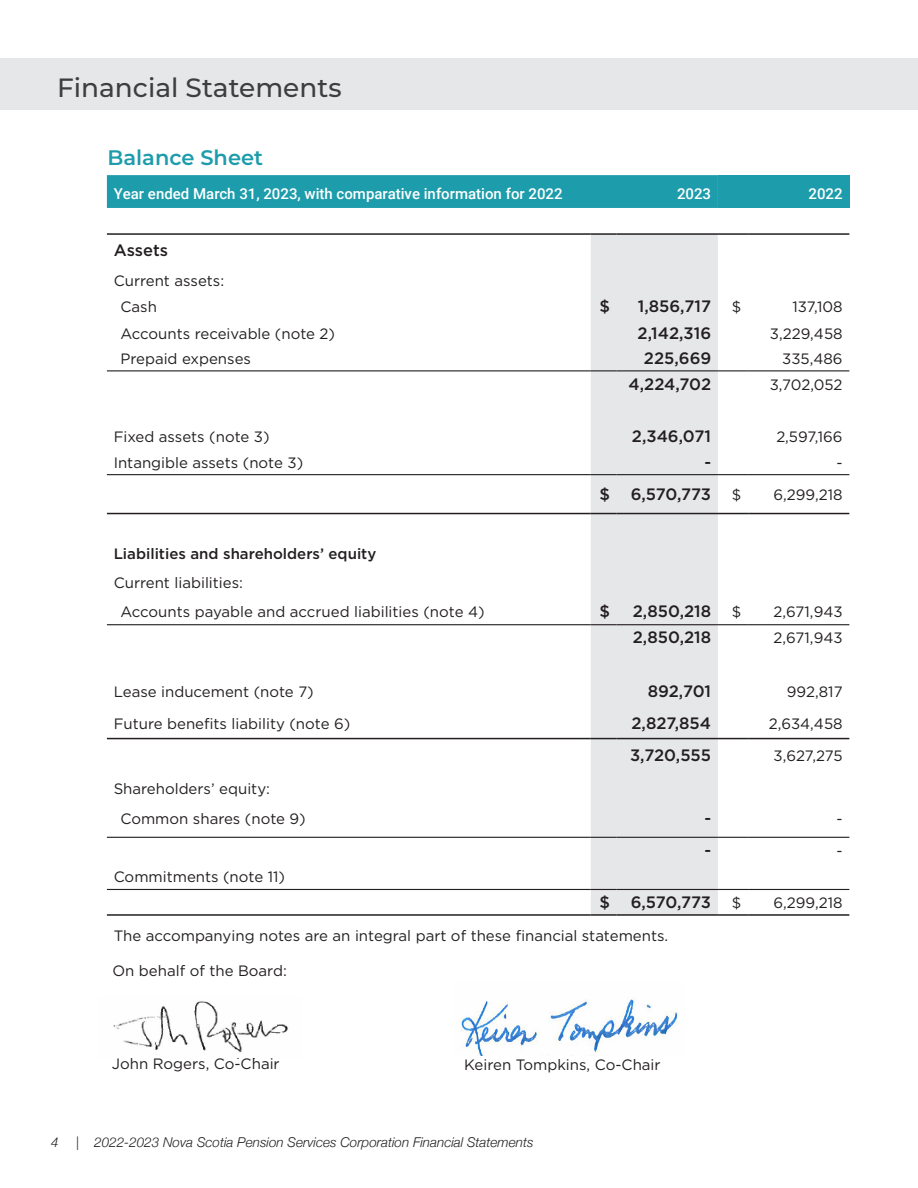
<style>
.page{position:relative;width:918px;height:1188px;background:#fff}
.page>*{position:absolute;margin:0;border:0;box-sizing:border-box;transform-origin:0 0}
.t1{font:500 26.4px "Montserrat";color:#3e3e3f}
._2022_-_Fin_State_-_Main_title{font:600 21px "Montserrat";color:#1d9cab}
._2022_Fin_State_-_Med_Column{font:500 16.5px "Gotham";color:#231f20}
._2022_Fin_State_-_Med{font:500 16.5px "Gotham";color:#231f20}
._2022_-_body_text{font:15px "Gotham";color:#231f20}
._2022_Fin_Statement_-_right_column{font:15px "Gotham";color:#231f20}
._2022_Fin_Statement_-_chart_title{font:500 15px "Roboto";color:#fff}
._2022_Fin_State_-_Med-2{font:500 15px "Gotham";color:#231f20}
._2022_-_board_name{font:15px "Gotham";color:#231f20}
._2020_Fin_statement_-_Column_title{font:500 15px "Roboto";color:#fff}
.t2{font:italic 300 13.5px "Helvetica Neue";color:#231f20}
</style>
<div class="page">
<img style="left:113px;top:1001px;width:175px;height:58px">
<div style="left:107px;top:175px;width:611px;height:33px;background:#1d9cab"></div>
<div style="left:718px;top:175px;width:131px;height:33px;background:#1d9cab"></div>
<div style="left:591px;top:235px;width:127px;height:679px;background:#e6e7e9"></div>
<hr style="left:107px;top:624px;width:484px;height:1px;background:#231f20">
<svg style="left:591px;top:624px;width:26px;height:1px"></svg>
<hr style="left:617px;top:624px;width:101px;height:1px;background:#231f20">
<hr style="left:718px;top:624px;width:30px;height:1px;background:#231f20">
<hr style="left:748px;top:624px;width:101px;height:1px;background:#231f20">
<hr style="left:107px;top:233px;width:484px;height:2px;background:#231f20">
<hr style="left:591px;top:233px;width:26px;height:2px;background:#231f20">
<hr style="left:617px;top:233px;width:101px;height:2px;background:#231f20">
<hr style="left:718px;top:233px;width:30px;height:2px;background:#231f20">
<hr style="left:748px;top:233px;width:101px;height:2px;background:#231f20">
<hr style="left:107px;top:914px;width:484px;height:2px;background:#231f20">
<hr style="left:591px;top:914px;width:26px;height:2px;background:#231f20">
<hr style="left:617px;top:914px;width:101px;height:2px;background:#231f20">
<hr style="left:718px;top:914px;width:30px;height:2px;background:#231f20">
<hr style="left:748px;top:914px;width:101px;height:2px;background:#231f20">
<hr style="left:107px;top:370px;width:484px;height:1px;background:#231f20">
<svg style="left:591px;top:370px;width:26px;height:1px"></svg>
<hr style="left:617px;top:370px;width:101px;height:1px;background:#231f20">
<hr style="left:718px;top:370px;width:30px;height:1px;background:#231f20">
<hr style="left:748px;top:370px;width:101px;height:1px;background:#231f20">
<hr style="left:107px;top:474px;width:484px;height:1px;background:#231f20">
<svg style="left:591px;top:474px;width:26px;height:1px"></svg>
<hr style="left:617px;top:474px;width:101px;height:1px;background:#231f20">
<hr style="left:718px;top:474px;width:30px;height:1px;background:#231f20">
<hr style="left:748px;top:474px;width:101px;height:1px;background:#231f20">
<hr style="left:107px;top:513px;width:484px;height:1px;background:#231f20">
<svg style="left:591px;top:513px;width:26px;height:1px"></svg>
<hr style="left:617px;top:513px;width:101px;height:1px;background:#231f20">
<hr style="left:718px;top:513px;width:30px;height:1px;background:#231f20">
<hr style="left:748px;top:513px;width:101px;height:1px;background:#231f20">
<hr style="left:107px;top:738px;width:484px;height:1px;background:#231f20">
<svg style="left:591px;top:738px;width:26px;height:1px"></svg>
<hr style="left:617px;top:738px;width:101px;height:1px;background:#231f20">
<hr style="left:718px;top:738px;width:30px;height:1px;background:#231f20">
<hr style="left:748px;top:738px;width:101px;height:1px;background:#231f20">
<hr style="left:107px;top:837px;width:484px;height:1px;background:#231f20">
<svg style="left:591px;top:837px;width:26px;height:1px"></svg>
<hr style="left:617px;top:837px;width:101px;height:1px;background:#231f20">
<hr style="left:718px;top:837px;width:30px;height:1px;background:#231f20">
<hr style="left:748px;top:837px;width:101px;height:1px;background:#231f20">
<hr style="left:107px;top:889px;width:484px;height:1px;background:#231f20">
<svg style="left:591px;top:889px;width:26px;height:1px"></svg>
<hr style="left:617px;top:889px;width:101px;height:1px;background:#231f20">
<hr style="left:718px;top:889px;width:30px;height:1px;background:#231f20">
<hr style="left:748px;top:889px;width:101px;height:1px;background:#231f20">
<div style="left:0;top:59px;width:918px;height:51px;background:#e6e7e9"></div>
<img style="left:461px;top:999px;width:217px;height:57px">
<p class="t1" style="left:57px;top:69px;width:286px">Financial Statements</p>
<p class="_2022_-_Fin_State_-_Main_title" style="left:108px;top:143px;width:157px">Balance Sheet</p>
<p class="_2022_Fin_Statement_-_chart_title" style="left:114px;top:184px;width:450px">Year ended March 31, 2023, with comparative information for 2022</p>
<p class="_2020_Fin_statement_-_Column_title" style="left:677px;top:184px;width:36px">2023</p>
<p class="_2020_Fin_statement_-_Column_title" style="left:809px;top:184px;width:36px">2022</p>
<p class="_2022_Fin_State_-_Med" style="left:114px;top:240px;width:56px">Assets</p>
<p class="_2022_-_body_text" style="left:114px;top:271px;width:112px">Current assets:</p>
<p class="_2022_-_body_text" style="left:120px;top:297px;width:38px">Cash</p>
<p class="_2022_Fin_State_-_Med_Column" style="left:599px;top:295px;width:12px">$</p>
<p class="_2022_Fin_State_-_Med_Column" style="left:638px;top:295px;width:75px">1,856,717</p>
<p class="_2022_Fin_Statement_-_right_column" style="left:732px;top:297px;width:11px">$</p>
<p class="_2022_Fin_Statement_-_right_column" style="left:793px;top:297px;width:52px">137,108</p>
<p class="_2022_-_body_text" style="left:120px;top:324px;width:216px">Accounts receivable (note 2)</p>
<p class="_2022_Fin_State_-_Med_Column" style="left:638px;top:322px;width:75px">2,142,316</p>
<p class="_2022_Fin_Statement_-_right_column" style="left:770px;top:324px;width:74px">3,229,458</p>
<p class="_2022_-_body_text" style="left:120px;top:349px;width:132px">Prepaid expenses</p>
<p class="_2022_Fin_State_-_Med_Column" style="left:644px;top:348px;width:69px">225,669</p>
<p class="_2022_Fin_Statement_-_right_column" style="left:782px;top:349px;width:62px">335,486</p>
<p class="_2022_Fin_State_-_Med_Column" style="left:629px;top:373px;width:84px">4,224,702</p>
<p class="_2022_Fin_Statement_-_right_column" style="left:770px;top:375px;width:74px">3,702,052</p>
<p class="_2022_-_body_text" style="left:114px;top:427px;width:157px">Fixed assets (note 3)</p>
<p class="_2022_Fin_State_-_Med_Column" style="left:632px;top:425px;width:81px">2,346,071</p>
<p class="_2022_Fin_Statement_-_right_column" style="left:776px;top:427px;width:68px">2,597,166</p>
<p class="_2022_-_body_text" style="left:114px;top:453px;width:191px">Intangible assets (note 3)</p>
<p class="_2022_Fin_State_-_Med_Column" style="left:704px;top:451px;width:8px">-</p>
<p class="_2022_Fin_Statement_-_right_column" style="left:837px;top:453px;width:8px">-</p>
<p class="_2022_Fin_State_-_Med_Column" style="left:599px;top:483px;width:12px">$</p>
<p class="_2022_Fin_State_-_Med_Column" style="left:631px;top:483px;width:82px">6,570,773</p>
<p class="_2022_Fin_Statement_-_right_column" style="left:732px;top:485px;width:11px">$</p>
<p class="_2022_Fin_Statement_-_right_column" style="left:774px;top:485px;width:71px">6,299,218</p>
<p class="_2022_Fin_State_-_Med-2" style="left:114px;top:544px;width:264px">Liabilities and shareholders’ equity</p>
<p class="_2022_-_body_text" style="left:114px;top:573px;width:131px">Current liabilities:</p>
<p class="_2022_-_body_text" style="left:120px;top:602px;width:366px">Accounts payable and accrued liabilities (note 4)</p>
<p class="_2022_Fin_State_-_Med_Column" style="left:599px;top:601px;width:12px">$</p>
<p class="_2022_Fin_State_-_Med_Column" style="left:633px;top:601px;width:80px">2,850,218</p>
<p class="_2022_Fin_Statement_-_right_column" style="left:732px;top:602px;width:11px">$</p>
<p class="_2022_Fin_Statement_-_right_column" style="left:773px;top:602px;width:71px">2,671,943</p>
<p class="_2022_Fin_State_-_Med_Column" style="left:633px;top:627px;width:80px">2,850,218</p>
<p class="_2022_Fin_Statement_-_right_column" style="left:773px;top:629px;width:71px">2,671,943</p>
<p class="_2022_-_body_text" style="left:114px;top:682px;width:202px">Lease inducement (note 7)</p>
<p class="_2022_Fin_State_-_Med_Column" style="left:648px;top:680px;width:65px">892,701</p>
<p class="_2022_Fin_Statement_-_right_column" style="left:787px;top:682px;width:57px">992,817</p>
<p class="_2022_-_body_text" style="left:114px;top:714px;width:238px">Future benefits liability (note 6)</p>
<p class="_2022_Fin_State_-_Med_Column" style="left:631px;top:712px;width:81px">2,827,854</p>
<p class="_2022_Fin_Statement_-_right_column" style="left:769px;top:714px;width:75px">2,634,458</p>
<p class="_2022_Fin_State_-_Med_Column" style="left:630px;top:745px;width:83px">3,720,555</p>
<p class="_2022_Fin_Statement_-_right_column" style="left:774px;top:746px;width:71px">3,627,275</p>
<p class="_2022_-_body_text" style="left:114px;top:780px;width:158px">Shareholders’ equity:</p>
<p class="_2022_-_body_text" style="left:120px;top:809px;width:187px">Common shares (note 9)</p>
<p class="_2022_Fin_State_-_Med_Column" style="left:704px;top:807px;width:8px">-</p>
<p class="_2022_Fin_Statement_-_right_column" style="left:837px;top:809px;width:8px">-</p>
<p class="_2022_Fin_State_-_Med_Column" style="left:704px;top:840px;width:8px">-</p>
<p class="_2022_Fin_Statement_-_right_column" style="left:837px;top:841px;width:8px">-</p>
<p class="_2022_-_body_text" style="left:114px;top:868px;width:173px">Commitments (note 11)</p>
<p class="_2022_Fin_State_-_Med_Column" style="left:599px;top:892px;width:12px">$</p>
<p class="_2022_Fin_State_-_Med_Column" style="left:631px;top:892px;width:82px">6,570,773</p>
<p class="_2022_Fin_Statement_-_right_column" style="left:732px;top:893px;width:11px">$</p>
<p class="_2022_Fin_Statement_-_right_column" style="left:774px;top:893px;width:71px">6,299,218</p>
<p class="_2022_-_body_text" style="left:114px;top:926px;width:556px">The accompanying notes are an integral part of these financial statements.</p>
<p class="_2022_-_body_text" style="left:112px;top:961px;width:176px">On behalf of the Board:</p>
<p class="_2022_-_board_name" style="left:112px;top:1054px;width:169px">John Rogers, Co-Chair</p>
<p class="_2022_-_body_text" style="left:464px;top:1055px;width:198px">Keiren Tompkins, Co-Chair</p>
<p class="t2" style="left:51px;top:1131px;width:9px">4</p>
<p class="t2" style="left:76px;top:1131px;width:459px">| 2022-2023 Nova Scotia Pension Services Corporation Financial Statements</p>
</div>
